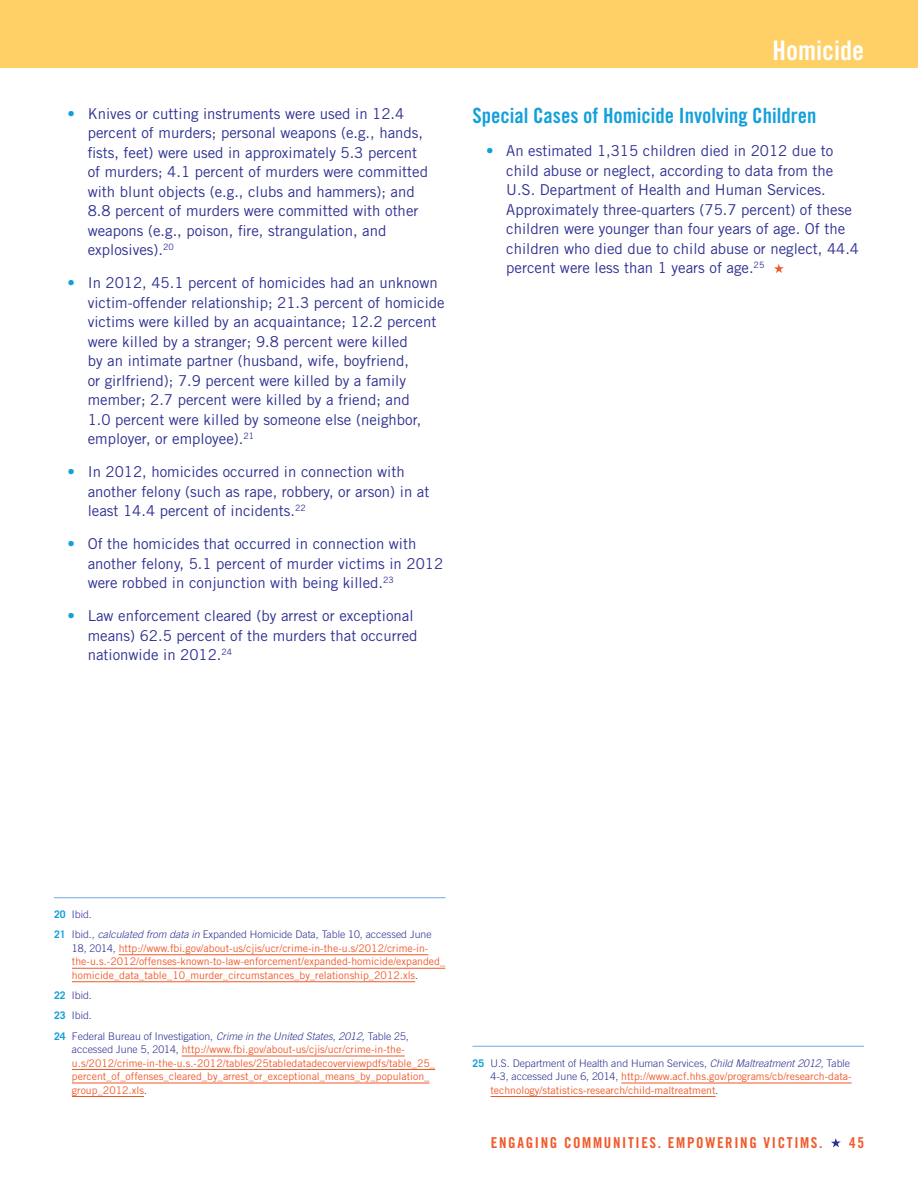
<style>
.page{position:relative;width:918px;height:1188px;background:#fff}
.page>*{position:absolute;margin:0;border:0;box-sizing:border-box;transform-origin:0 0}
.t1{font:27px "Trade Gothic LT Std Bd Cn 20";color:#fff}
.t2{font:21px "Trade Gothic LT Std Bd Cn 20";color:#12a0db}
.t3{font:15px/19.5px "Trade Gothic LT Std";color:#2e3092}
.t4{font:15px "Trade Gothic LT Std Bd Cn 20";letter-spacing:.11em;color:#f15929}
.t5{font:10.5px/13.5px "Trade Gothic LT Std";color:#f15929}
.t6{font:300 10.5px/20.2px "Trade Gothic LT Std";color:#2e3092}
.s1{color:#12a0db}
.s2{font-weight:700;color:#12a0db}
.s3{font-style:italic}
.s4{font-weight:300;color:#2e3092}
.s5{font-weight:300;font-style:italic;color:#2e3092}
</style>
<div class="page">
<svg style="left:831px;top:1138px;width:10px;height:10px"></svg>
<div style="left:0;top:0;width:918px;height:68px;background:#fed066"></div>
<hr style="left:54px;top:897px;width:392px;height:1px;background:#6fa7e3">
<hr style="left:119px;top:954px;width:309px;height:1px;background:#f15929">
<hr style="left:72px;top:968px;width:373px;height:1px;background:#f15929">
<hr style="left:72px;top:981px;width:343px;height:1px;background:#f15929">
<hr style="left:182px;top:1056px;width:223px;height:1px;background:#f15929">
<hr style="left:72px;top:1069px;width:363px;height:1px;background:#f15929">
<hr style="left:72px;top:1083px;width:358px;height:1px;background:#f15929">
<hr style="left:72px;top:1096px;width:72px;height:1px;background:#f15929">
<svg style="left:774px;top:264px;width:10px;height:9px"></svg>
<hr style="left:472px;top:1046px;width:392px;height:1px;background:#6fa7e3">
<hr style="left:621px;top:1083px;width:231px;height:1px;background:#f15929">
<hr style="left:490px;top:1096px;width:226px;height:1px;background:#f15929">
<p class="t3" style="left:88px;top:104px;width:342px;text-indent:-20px"><span class="s1">•</span> Knives or cutting instruments were used in 12.4 percent of murders; personal weapons (e.g., hands, fists, feet) were used in approximately 5.3 percent of murders; 4.1 percent of murders were committed with blunt objects (e.g., clubs and hammers); and 8.8 percent of murders were committed with other weapons (e.g., poison, fire, strangulation, and explosives).<sup>20</sup></p>
<p class="t3" style="left:88px;top:273px;width:359px;text-indent:-20px"><span class="s1">•</span> In 2012, 45.1 percent of homicides had an unknown victim-offender relationship; 21.3 percent of homicide victims were killed by an acquaintance; 12.2 percent were killed by a stranger; 9.8 percent were killed<br>by an intimate partner (husband, wife, boyfriend,<br>or girlfriend); 7.9 percent were killed by a family member; 2.7 percent were killed by a friend; and<br>1.0 percent were killed by someone else (neighbor, employer, or employee).<sup>21</sup></p>
<p class="t3" style="left:88px;top:462px;width:343px;text-indent:-20px"><span class="s1">•</span> In 2012, homicides occurred in connection with another felony (such as rape, robbery, or arson) in at least 14.4 percent of incidents.<sup>22</sup></p>
<p class="t3" style="left:88px;top:534px;width:357px;text-indent:-20px"><span class="s1">•</span> Of the homicides that occurred in connection with another felony, 5.1 percent of murder victims in 2012 were robbed in conjunction with being killed.<sup>23</sup></p>
<p class="t3" style="left:88px;top:606px;width:331px;text-indent:-20px"><span class="s1">•</span> Law enforcement cleared (by arrest or exceptional means) 62.5 percent of the murders that occurred nationwide in 2012.<sup>24</sup></p>
<h1 class="t1" style="left:773px;top:34px;width:93px">Homicide</h1>
<p class="t2" style="left:472px;top:103px;width:345px">Special Cases of Homicide Involving Children</p>
<p class="t3" style="left:506px;top:141px;width:354px;text-indent:-20px"><span class="s1">•</span> An estimated 1,315 children died in 2012 due to child abuse or neglect, according to data from the U.S. Department of Health and Human Services.<br>Approximately three-quarters (75.7 percent) of these children were younger than four years of age. Of the children who died due to child abuse or neglect, 44.4 percent were less than 1 years of age.<sup>25</sup></p>
<p class="t6" style="left:54px;top:904px;width:379px"><span class="s2">20</span> Ibid.<br><span class="s2">21</span> Ibid., <span class="s3">calculated from data in</span> Expanded Homicide Data, Table 10, accessed June</p>
<p class="t5" style="left:72px;top:941px;width:375px"><span class="s4">18, 2014,</span> http://www.fbi.gov/about-us/cjis/ucr/crime-in-the-u.s/2012/crime-in&shy;the-u.s.-2012/offenses-known-to-law-enforcement/expanded-homicide/expanded_ homicide_data_table_10_murder_circumstances_by_relationship_2012.xls<span class="s4">.</span></p>
<p class="t6" style="left:54px;top:985px;width:356px"><span class="s2">22</span> Ibid.<br><span class="s2">23</span> Ibid.<br><span class="s2">24</span> Federal Bureau of Investigation, <span class="s3">Crime in the United States, 2012,</span> Table 25,</p>
<p class="t5" style="left:72px;top:1042px;width:365px"><span class="s4">accessed June 5, 2014,</span> http://www.fbi.gov/about-us/cjis/ucr/crime-in-the&shy;u.s/2012/crime-in-the-u.s.-2012/tables/25tabledatadecoverviewpdfs/table_25_ percent_of_offenses_cleared_by_arrest_or_exceptional_means_by_population_ group_2012.xls<span class="s4">.</span></p>
<p class="t5" style="left:490px;top:1056px;width:363px;text-indent:-18px"><span class="s2">25</span> <span class="s4">U.S. Department of Health and Human Services,</span> <span class="s5">Child Maltreatment 2012</span><span class="s4">, Table<br>4-3, accessed June 6, 2014,</span> http://www.acf.hhs.gov/programs/cb/research-data&shy;technology/statistics-research/child-maltreatment<span class="s4">.</span></p>
<p class="t4" style="left:491px;top:1133px;width:333px">ENGAGING COMMUNITIES. EMPOWERING VICTIMS.</p>
<p class="t4" style="left:849px;top:1133px;width:16px">45</p>
</div>
